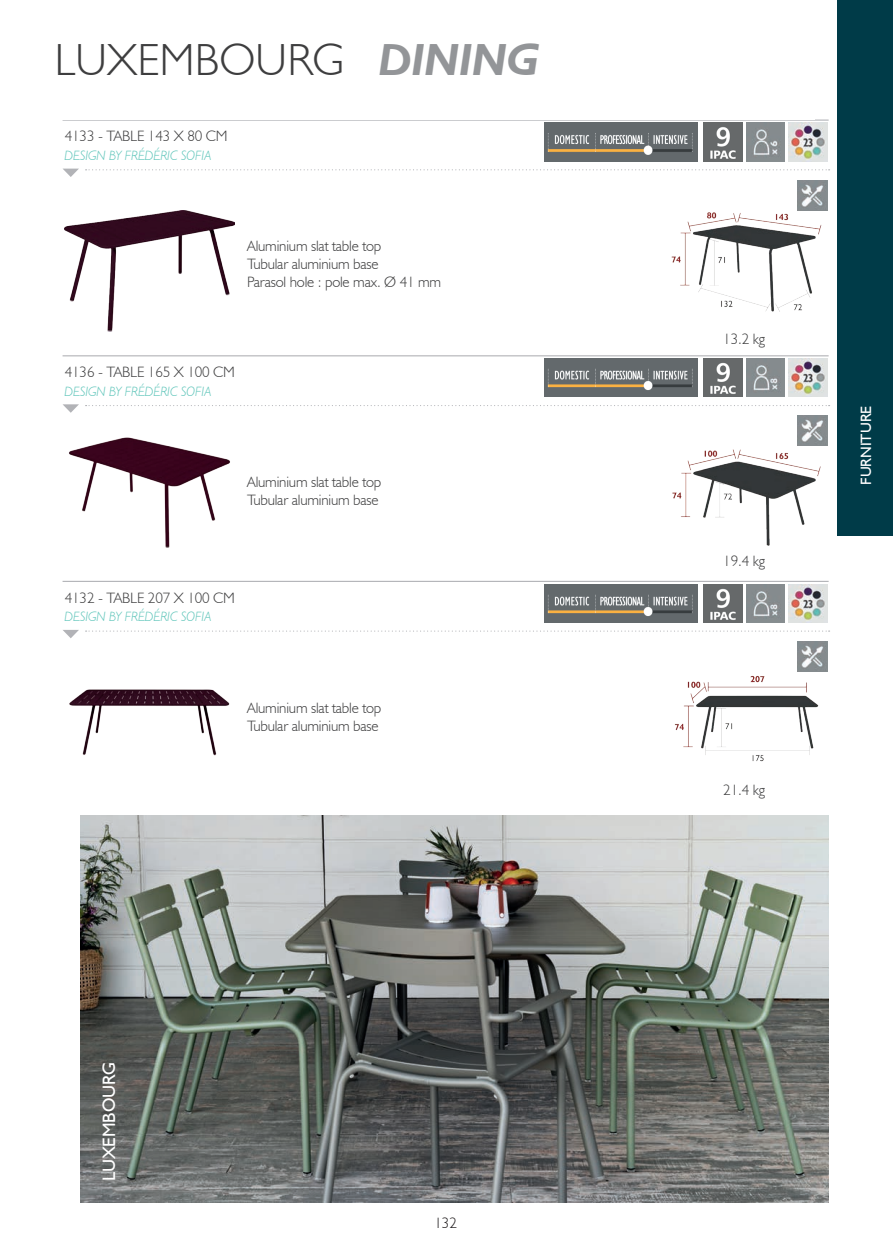
<style>
.page{position:relative;width:893px;height:1251px;background:#fff}
.page>*{position:absolute;margin:0;border:0;box-sizing:border-box;transform-origin:0 0}
.t1{font:300 45px "Humanist 521 BT";color:#3e3e3f}
.t2{font:18px "Humanist 521 BT";letter-spacing:-.01em;color:#fff}
.t3{font:300 15px/18px "Humanist 521 BT";letter-spacing:-.01em;color:#3e3e3f}
.t4{font:15px "Humanist 521 BT";color:#fff}
.t5{font:300 15px "Humanist 521 BT";color:#231f20}
.t6{font:italic 300 13.5px "Humanist 521 BT";color:#5fc5ba}
.s1{font-weight:700;font-style:italic;color:#939598}
</style>
<div class="page">
<div style="left:838px;top:0;width:55px;height:535px;background:#003b48"></div>
<svg style="left:86px;top:405px;width:744px;height:1px"></svg>
<hr style="left:63px;top:355px;width:766px;height:1px;background:#b2b3b7">
<img style="left:69px;top:437px;width:161px;height:111px">
<img style="left:544px;top:358px;width:153px;height:39px">
<img style="left:704px;top:358px;width:38px;height:39px">
<img style="left:746px;top:358px;width:38px;height:39px">
<img style="left:789px;top:358px;width:38px;height:39px">
<img style="left:672px;top:415px;width:156px;height:131px">
<svg style="left:63px;top:404px;width:16px;height:8px"></svg>
<svg style="left:86px;top:169px;width:744px;height:1px"></svg>
<hr style="left:63px;top:119px;width:766px;height:2px;background:#b2b3b7">
<img style="left:65px;top:210px;width:170px;height:121px">
<img style="left:544px;top:123px;width:153px;height:38px">
<img style="left:704px;top:123px;width:38px;height:38px">
<img style="left:746px;top:123px;width:38px;height:38px">
<img style="left:789px;top:123px;width:38px;height:38px">
<img style="left:671px;top:180px;width:157px;height:132px">
<svg style="left:63px;top:168px;width:16px;height:9px"></svg>
<img style="left:80px;top:815px;width:748px;height:386px">
<svg style="left:86px;top:630px;width:744px;height:1px"></svg>
<hr style="left:63px;top:580px;width:766px;height:2px;background:#b2b3b7">
<img style="left:69px;top:689px;width:161px;height:67px">
<img style="left:544px;top:584px;width:153px;height:38px">
<img style="left:704px;top:584px;width:38px;height:38px">
<img style="left:746px;top:584px;width:38px;height:38px">
<img style="left:789px;top:584px;width:38px;height:38px">
<img style="left:659px;top:630px;width:170px;height:132px">
<svg style="left:63px;top:630px;width:16px;height:8px"></svg>
<h1 class="t1" style="left:55px;top:32px;width:487px">LUXEMBOURG <span class="s1">DINING</span></h1>
<p class="t3" style="left:65px;top:127px;width:164px">4133 - TABLE 143 X 80 CM</p>
<p class="t6" style="left:64px;top:147px;width:149px">DESIGN BY FRÉDÉRIC SOFIA</p>
<p class="t3" style="left:247px;top:237px;width:195px">Aluminium slat table top<br>Tubular aluminium base<br>Parasol hole : pole max. Ø 41 mm</p>
<p class="t3" style="left:65px;top:362px;width:172px">4136 - TABLE 165 X 100 CM</p>
<p class="t6" style="left:64px;top:383px;width:149px">DESIGN BY FRÉDÉRIC SOFIA</p>
<p class="t3" style="left:247px;top:473px;width:136px">Aluminium slat table top<br>Tubular aluminium base</p>
<p class="t3" style="left:65px;top:588px;width:172px">4132 - TABLE 207 X 100 CM</p>
<p class="t6" style="left:64px;top:608px;width:149px">DESIGN BY FRÉDÉRIC SOFIA</p>
<p class="t3" style="left:247px;top:698px;width:136px">Aluminium slat table top<br>Tubular aluminium base</p>
<p class="t2" style="left:98px;top:1180px;width:120px;rotate:-90deg">LUXEMBOURG</p>
<p class="t5" style="left:434px;top:1213px;width:24px">132</p>
<p class="t3" style="left:723px;top:329px;width:43px">13.2 kg</p>
<p class="t3" style="left:723px;top:551px;width:43px">19.4 kg</p>
<p class="t3" style="left:723px;top:780px;width:43px">21.4 kg</p>
<p class="t4" style="left:857px;top:485px;width:81px;rotate:-90deg">FURNITURE</p>
</div>
